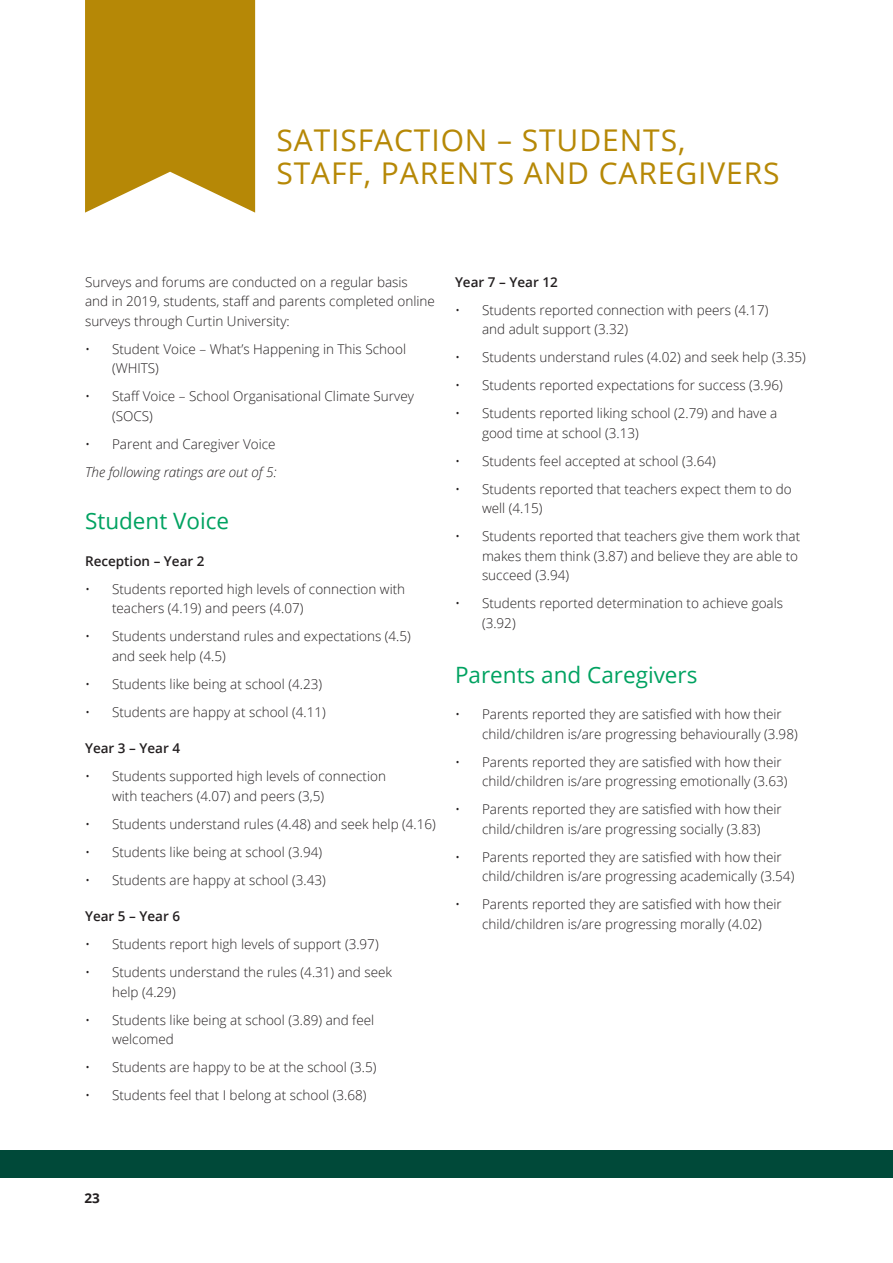
<style>
.page{position:relative;width:893px;height:1263px;background:#fff}
.page>*{position:absolute;margin:0;border:0;box-sizing:border-box;transform-origin:0 0}
.Main_Headings_New{font:30px/33.5px "Open Sans";letter-spacing:.03em;color:#b68806}
.t1{font:22.5px "Open Sans";color:#00a261}
.t2{font:300 13.5px/19.5px "Open Sans";color:#231f20}
.t3{font:600 13.5px "Open Sans";color:#231f20}
.t4{font:italic 300 13.5px "Open Sans";color:#231f20}
.t5{font:700 13.5px "Open Sans";color:#231f20}
</style>
<div class="page">
<div style="left:0;top:1150px;width:893px;height:28px;background:#004939"></div>
<svg style="left:85px;top:0;width:170px;height:213px"></svg>
<p class="Main_Headings_New" style="left:276px;top:122px;width:505px">SATISFACTION – STUDENTS,<br>STAFF, PARENTS AND CAREGIVERS</p>
<p class="t2" style="left:85px;top:272px;width:351px">Surveys and forums are conducted on a regular basis<br>and in 2019, students, staff and parents completed online surveys through Curtin University:</p>
<p class="t2" style="left:112px;top:339px;width:295px;text-indent:-27px">• Student Voice – What’s Happening in This School (WHITS)</p>
<p class="t2" style="left:112px;top:386px;width:303px;text-indent:-27px">• Staff Voice – School Organisational Climate Survey (SOCS)</p>
<p class="t2" style="left:85px;top:434px;width:192px">• Parent and Caregiver Voice</p>
<p class="t4" style="left:85px;top:463px;width:193px">The following ratings are out of 5:</p>
<p class="t1" style="left:85px;top:506px;width:146px">Student Voice</p>
<p class="t3" style="left:85px;top:552px;width:121px">Reception – Year 2</p>
<p class="t2" style="left:112px;top:579px;width:295px;text-indent:-27px">• Students reported high levels of connection with teachers (4.19) and peers (4.07)</p>
<p class="t2" style="left:112px;top:626px;width:300px;text-indent:-27px">• Students understand rules and expectations (4.5) and seek help (4.5)</p>
<p class="t2" style="left:85px;top:674px;width:239px">• Students like being at school (4.23)</p>
<p class="t2" style="left:85px;top:702px;width:242px">• Students are happy at school (4.11)</p>
<p class="t3" style="left:85px;top:739px;width:97px">Year 3 – Year 4</p>
<p class="t2" style="left:112px;top:766px;width:276px;text-indent:-27px">• Students supported high levels of connection with teachers (4.07) and peers (3,5)</p>
<p class="t2" style="left:85px;top:814px;width:352px">• Students understand rules (4.48) and seek help (4.16)</p>
<p class="t2" style="left:85px;top:842px;width:239px">• Students like being at school (3.94)</p>
<p class="t2" style="left:85px;top:870px;width:242px">• Students are happy at school (3.43)</p>
<p class="t3" style="left:85px;top:907px;width:97px">Year 5 – Year 6</p>
<p class="t2" style="left:85px;top:934px;width:295px">• Students report high levels of support (3.97)</p>
<p class="t2" style="left:112px;top:962px;width:282px;text-indent:-27px">• Students understand the rules (4.31) and seek help (4.29)</p>
<p class="t2" style="left:112px;top:1010px;width:264px;text-indent:-27px">• Students like being at school (3.89) and feel welcomed</p>
<p class="t2" style="left:85px;top:1057px;width:293px">• Students are happy to be at the school (3.5)</p>
<p class="t2" style="left:85px;top:1085px;width:283px">• Students feel that I belong at school (3.68)</p>
<p class="t3" style="left:455px;top:273px;width:104px">Year 7 – Year 12</p>
<p class="t2" style="left:482px;top:300px;width:288px;text-indent:-27px">• Students reported connection with peers (4.17) and adult support (3.32)</p>
<p class="t2" style="left:455px;top:347px;width:352px">• Students understand rules (4.02) and seek help (3.35)</p>
<p class="t2" style="left:455px;top:375px;width:329px">• Students reported expectations for success (3.96)</p>
<p class="t2" style="left:482px;top:403px;width:297px;text-indent:-27px">• Students reported liking school (2.79) and have a good time at school (3.13)</p>
<p class="t2" style="left:455px;top:451px;width:262px">• Students feel accepted at school (3.64)</p>
<p class="t2" style="left:482px;top:479px;width:311px;text-indent:-27px">• Students reported that teachers expect them to do well (4.15)</p>
<p class="t2" style="left:482px;top:526px;width:320px;text-indent:-27px">• Students reported that teachers give them work that makes them think (3.87) and believe they are able to succeed (3.94)</p>
<p class="t2" style="left:482px;top:593px;width:303px;text-indent:-27px">• Students reported determination to achieve goals (3.92)</p>
<p class="t1" style="left:455px;top:659px;width:244px">Parents and Caregivers</p>
<p class="t2" style="left:482px;top:704px;width:317px;text-indent:-27px">• Parents reported they are satisfied with how their child/children is/are progressing behaviourally (3.98)</p>
<p class="t2" style="left:482px;top:752px;width:307px;text-indent:-27px">• Parents reported they are satisfied with how their child/children is/are progressing emotionally (3.63)</p>
<p class="t2" style="left:455px;top:799px;width:328px;text-align:center">• Parents reported they are satisfied with how their child/children is/are progressing socially (3.83)</p>
<p class="t2" style="left:482px;top:847px;width:314px;text-indent:-27px">• Parents reported they are satisfied with how their child/children is/are progressing academically (3.54)</p>
<p class="t2" style="left:455px;top:894px;width:328px;text-align:center">• Parents reported they are satisfied with how their child/children is/are progressing morally (4.02)</p>
<p class="t5" style="left:85px;top:1189px;width:17px">23</p>
</div>
